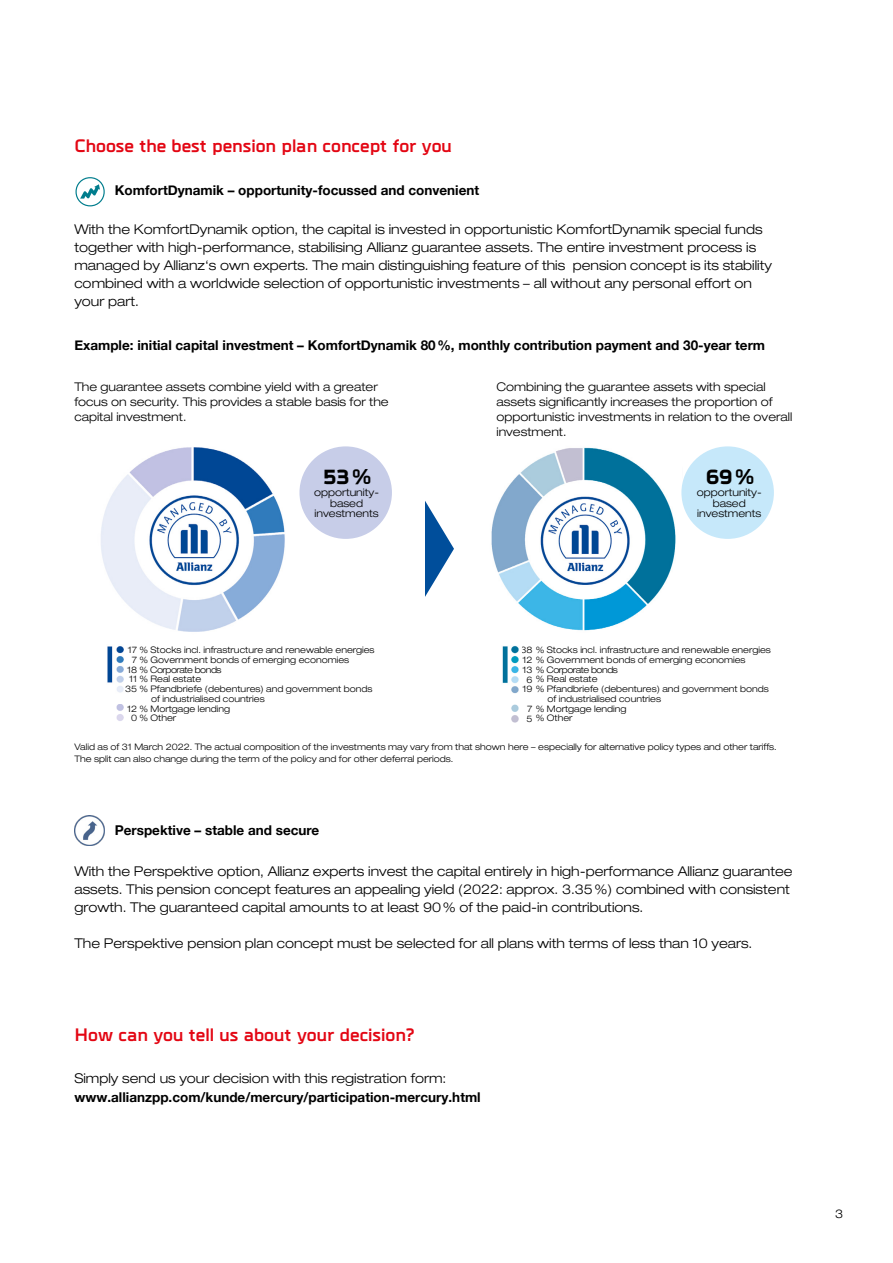
<style>
.page{position:relative;width:893px;height:1263px;background:#fff}
.page>*{position:absolute;margin:0;border:0;box-sizing:border-box;transform-origin:0 0}
.t1{font:800 21px "Metral";color:#000}
.t2{font:700 18px "Metral";color:#e30613}
.t3{font:700 18px "Metral W00";color:#e30613}
.t4{font:300 expanded 13.5px/18px "Helvetica Neue";color:#000}
.t5{font:700 13.5px "Helvetica Neue";color:#000}
.t6{font:300 expanded 12px/15px "Helvetica Neue";color:#000}
.t7{font:300 expanded 10.5px/10.5px "Helvetica Neue";color:#000;text-align:center}
.t8{font:300 expanded 9px/12px "Helvetica Neue";color:#000}
.t9{font:300 expanded 9px "Helvetica Neue";letter-spacing:-.05em;color:#000}
</style>
<div class="page">
<svg style="left:75px;top:177px;width:30px;height:29px"></svg>
<img style="left:75px;top:815px;width:30px;height:30px">
<svg style="left:425px;top:501px;width:29px;height:96px"></svg>
<img style="left:101px;top:447px;width:184px;height:185px">
<img style="left:491px;top:447px;width:185px;height:184px">
<div style="left:299px;top:446px;width:93px;height:93px;background:#c7cde8;border-radius:50%"></div>
<div style="left:681px;top:446px;width:93px;height:93px;background:#c6e8fa;border-radius:50%"></div>
<img style="left:107px;top:646px;width:17px;height:47px">
<img style="left:511px;top:704px;width:8px;height:18px">
<img style="left:116px;top:705px;width:8px;height:16px">
<img style="left:502px;top:646px;width:17px;height:48px">
<h2 class="t2" style="left:74px;top:132px;width:379px">Choose the best pension plan concept for you</h2>
<p class="t5" style="left:115px;top:182px;width:366px">KomfortDynamik – opportunity-focussed and convenient</p>
<p class="t4" style="left:74px;top:220px;width:699px">With the KomfortDynamik option, the capital is invested in opportunistic KomfortDynamik special funds together with high-performance, stabilising Allianz guarantee assets. The entire investment process is managed by Allianz‘s own experts. The main distinguishing feature of this pension concept is its stability combined with a worldwide selection of opportunistic investments – all without any personal effort on your part.</p>
<p class="t5" style="left:74px;top:336px;width:692px">Example: initial capital investment – KomfortDynamik 80 %, monthly contribution payment and 30-year term</p>
<p class="t6" style="left:74px;top:379px;width:316px">The guarantee assets combine yield with a greater focus on security. This provides a stable basis for the capital investment.</p>
<p class="t6" style="left:496px;top:379px;width:297px">Combining the guarantee assets with special assets significantly increases the proportion of opportunistic investments in relation to the overall investment.</p>
<h1 class="t1" style="left:323px;top:461px;width:49px">53%</h1>
<h1 class="t1" style="left:706px;top:461px;width:50px">69%</h1>
<p class="t7" style="left:314px;top:487px;width:66px">opportunity&shy;based investments</p>
<p class="t7" style="left:697px;top:487px;width:66px">opportunity&shy;based investments</p>
<p class="t8" style="left:128px;top:644px;width:248px">17 % Stocks incl. infrastructure and renewable energies</p>
<p class="t8" style="left:132px;top:653px;width:219px">7 % Government bonds of emerging economies</p>
<p class="t9" style="left:127px;top:664px;width:96px">18 % Corporate bonds</p>
<p class="t8" style="left:129px;top:673px;width:74px">11 % Real estate</p>
<p class="t8" style="left:125px;top:683px;width:249px">35 % Pfandbriefe (debentures) and government bonds</p>
<p class="t8" style="left:151px;top:692px;width:115px">of industrialised countries</p>
<p class="t8" style="left:127px;top:702px;width:105px">12 % Mortgage lending</p>
<p class="t8" style="left:131px;top:712px;width:47px">0 % Other</p>
<p class="t8" style="left:521px;top:644px;width:252px">38 % Stocks incl. infrastructure and renewable energies</p>
<p class="t8" style="left:523px;top:653px;width:224px">12 % Government bonds of emerging economies</p>
<p class="t9" style="left:523px;top:664px;width:97px">13 % Corporate bonds</p>
<p class="t8" style="left:527px;top:673px;width:72px">6 % Real estate</p>
<p class="t8" style="left:523px;top:683px;width:248px">19 % Pfandbriefe (debentures) and government bonds</p>
<p class="t8" style="left:527px;top:703px;width:101px;line-height:9.8px">7 % Mortgage lending<br>5 % Other</p>
<p class="t8" style="left:547px;top:692px;width:115px">of industrialised countries</p>
<p class="t8" style="left:74px;top:740px;width:704px">Valid as of 31 March 2022. The actual composition of the investments may vary from that shown here – especially for alternative policy types and other tariffs.<br>The split can also change during the term of the policy and for other deferral periods.</p>
<p class="t5" style="left:115px;top:822px;width:206px">Perspektive – stable and secure</p>
<p class="t4" style="left:74px;top:862px;width:720px">With the Perspektive option, Allianz experts invest the capital entirely in high-performance Allianz guarantee assets. This pension concept features an appealing yield (2022: approx. 3.35 %) combined with consistent growth. The guaranteed capital amounts to at least 90 % of the paid-in contributions.</p>
<p class="t4" style="left:74px;top:934px;width:679px">The Perspektive pension plan concept must be selected for all plans with terms of less than 10 years.</p>
<h2 class="t3" style="left:74px;top:1021px;width:342px">How can you tell us about your decision?</h2>
<p class="t4" style="left:74px;top:1069px;width:373px">Simply send us your decision with this registration form:</p>
<p class="t5" style="left:74px;top:1088px;width:408px">www.allianzpp.com/kunde/mercury/participation-mercury.html</p>
<p class="t6" style="left:835px;top:1206px;width:10px">3</p>
</div>
